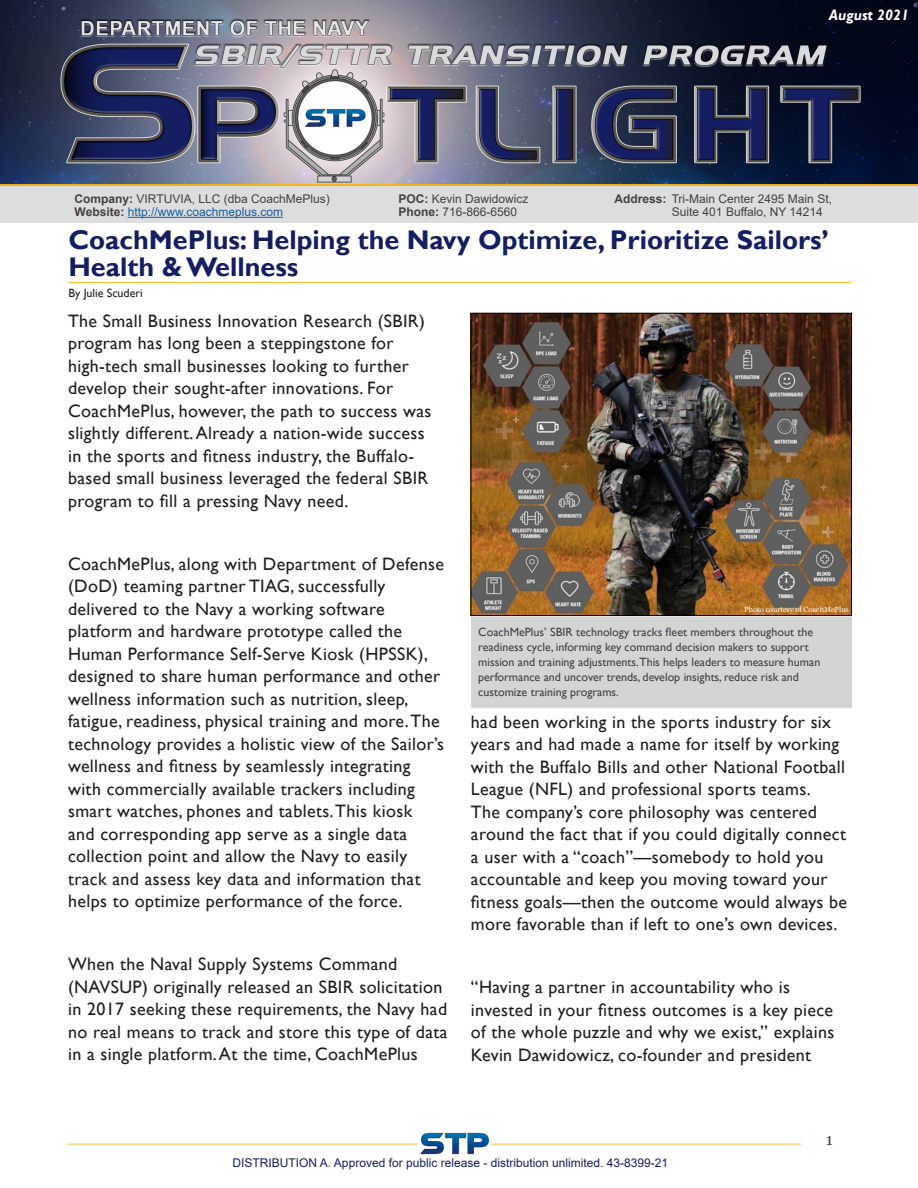
<style>
.page{position:relative;width:918px;height:1188px;background:#fff}
.page>*{position:absolute;margin:0;border:0;box-sizing:border-box;transform-origin:0 0}
.t1{font:700 27px/27px "Gill Sans";color:#141e65}
.t2{font:18px/22.5px "Gill Sans";letter-spacing:.02em;color:#231f20}
.t3{font:16.5px "Georgia";color:#473e49}
.t4{font:italic 700 15px "Gill Sans";color:#fff}
.t5{font:12px/15px "Gill Sans";color:#473e49}
.t6{font:12px "Arial";color:#473e49}
.t7{font:12px "Arial";color:#141e65}
.t8{font:12px "Arial";color:#175d9e}
.t9{font:12px "Gill Sans";color:#231f20}
.t10{font:7.5px "Georgia";color:#fff}
.s1{font-weight:700}
.s2{font-weight:700;color:#473e49}
</style>
<div class="page">
<hr style="left:68px;top:282px;width:783px;height:1px;background:#febd35">
<img style="left:1px;top:0;width:917px;height:187px">
<hr style="left:68px;top:1144px;width:733px;height:1px;background:#febd35">
<div style="left:420px;top:1129px;width:61px;height:20px;background:linear-gradient(to right,#fff,#fff)"></div>
<div style="left:417px;top:1133px;width:73px;height:22px;background:#fff"></div>
<img style="left:420px;top:1133px;width:68px;height:22px">
<img style="left:302px;top:109px;width:65px;height:17px">
<img style="left:473px;top:315px;width:377px;height:299px">
<div style="left:471px;top:313px;width:381px;height:303px;border:1px solid #000"></div>
<div style="left:0;top:187px;width:918px;height:36px;background:#dcdddf"></div>
<hr style="left:128px;top:217px;width:155px;height:1px;background:#175d9e">
<div style="left:471px;top:617px;width:381px;height:90px;background:#d2d5d4"></div>
<p class="t4" style="left:829px;top:6px;width:82px">August 2021</p>
<p class="t6" style="left:75px;top:190px;width:257px"><span class="s1">Company:</span> VIRTUVIA, LLC (dba CoachMePlus)</p>
<p class="t6" style="left:399px;top:190px;width:132px"><span class="s1">POC:</span> Kevin Dawidowicz</p>
<p class="t6" style="left:615px;top:190px;width:219px"><span class="s1">Address:</span> Tri-Main Center 2495 Main St,</p>
<p class="t8" style="left:75px;top:204px;width:210px"><span class="s2">Website:</span> http://www.coachmeplus.com</p>
<p class="t6" style="left:399px;top:204px;width:120px"><span class="s1">Phone:</span> 716-866-6560</p>
<p class="t6" style="left:672px;top:204px;width:152px">Suite 401 Buffalo, NY 14214</p>
<p class="t1" style="left:68px;top:227px;width:762px">CoachMePlus: Helping the Navy Optimize, Prioritize Sailors’<br>Health &amp; Wellness</p>
<p class="t9" style="left:68px;top:286px;width:76px">By Julie Scuderi</p>
<p class="t2" style="left:68px;top:310px;width:365px">The Small Business Innovation Research (SBIR) program has long been a steppingstone for high-tech small businesses looking to further develop their sought-after innovations. For CoachMePlus, however, the path to success was slightly different. Already a nation-wide success in the sports and fitness industry, the Buffalo&shy;based small business leveraged the federal SBIR program to fill a pressing Navy need.</p>
<p class="t2" style="left:68px;top:553px;width:377px">CoachMePlus, along with Department of Defense (DoD) teaming partner TIAG, successfully delivered to the Navy a working software platform and hardware prototype called the Human Performance Self-Serve Kiosk (HPSSK), designed to share human performance and other wellness information such as nutrition, sleep, fatigue, readiness, physical training and more. The technology provides a holistic view of the Sailor’s wellness and fitness by seamlessly integrating with commercially available trackers including smart watches, phones and tablets. This kiosk<br>and corresponding app serve as a single data collection point and allow the Navy to easily track and assess key data and information that helps to optimize performance of the force.</p>
<p class="t2" style="left:68px;top:953px;width:381px">When the Naval Supply Systems Command (NAVSUP) originally released an SBIR solicitation in 2017 seeking these requirements, the Navy had no real means to track and store this type of data in a single platform. At the time, CoachMePlus</p>
<p class="t10" style="left:744px;top:605px;width:106px">Photo courtesy of CoachMePlus</p>
<p class="t5" style="left:478px;top:625px;width:344px">CoachMePlus’ SBIR technology tracks fleet members throughout the readiness cycle, informing key command decision makers to support mission and training adjustments.This helps leaders to measure human performance and uncover trends, develop insights, reduce risk and customize training programs.</p>
<p class="t2" style="left:471px;top:711px;width:378px">had been working in the sports industry for six years and had made a name for itself by working with the Buffalo Bills and other National Football League (NFL) and professional sports teams.<br>The company’s core philosophy was centered around the fact that if you could digitally connect a user with a “coach”—somebody to hold you accountable and keep you moving toward your fitness goals—then the outcome would always be more favorable than if left to one’s own devices.</p>
<p class="t2" style="left:471px;top:976px;width:365px">“Having a partner in accountability who is invested in your fitness outcomes is a key piece of the whole puzzle and why we exist,” explains Kevin Dawidowicz, co-founder and president</p>
<p class="t3" style="left:826px;top:1129px;width:9px">1</p>
<p class="t7" style="left:233px;top:1155px;width:437px">DISTRIBUTION A. Approved for public release - distribution unlimited. 43-8399-21</p>
</div>
